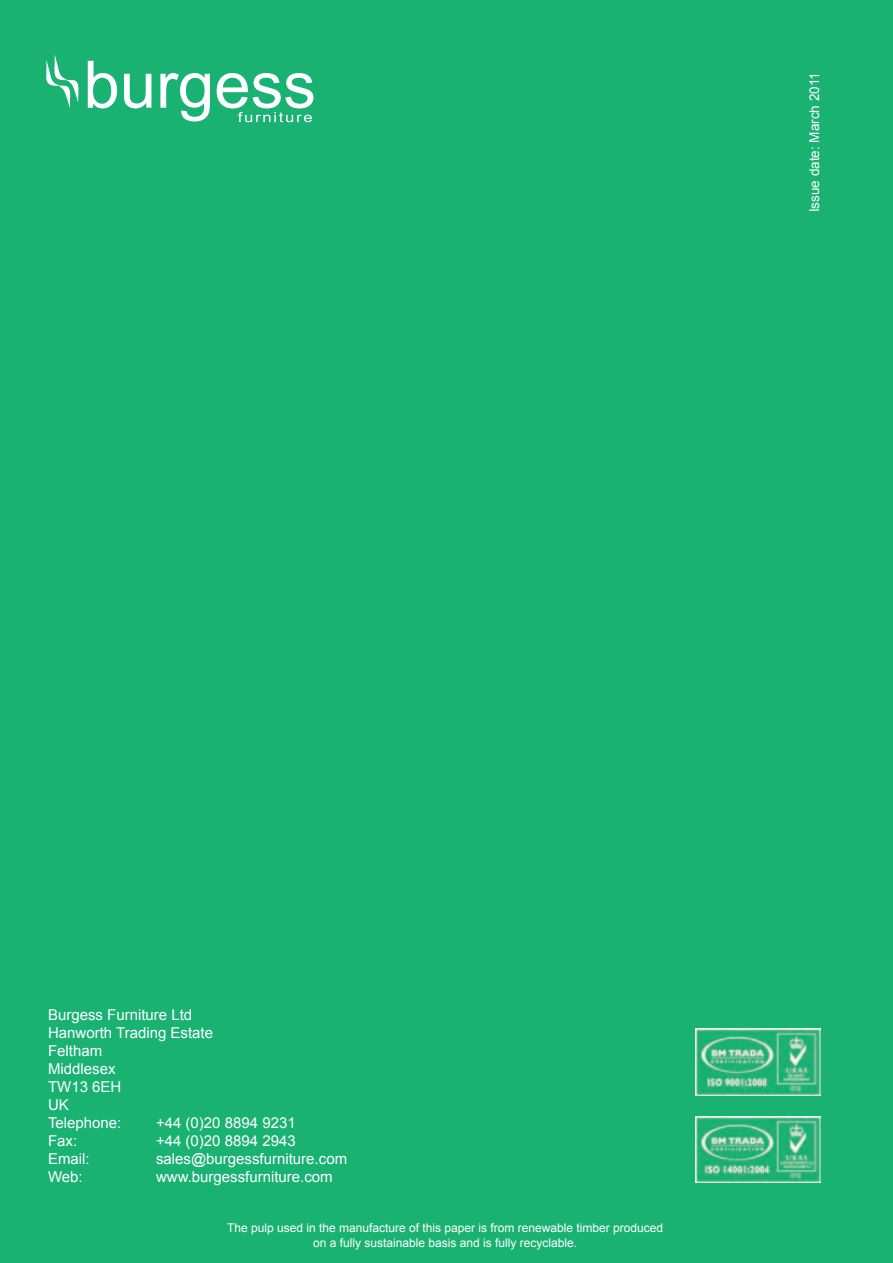
<style>
.page{position:relative;width:893px;height:1263px;background:#19b273}
.page>*{position:absolute;margin:0;border:0;box-sizing:border-box;transform-origin:0 0}
.t1{font:15px/18px "Arial";color:#fff}
.t2{font:13.5px "Arial";color:#fff}
.t3{font:12px/14.4px "Arial";color:#fff;text-align:center}
</style>
<div class="page">
<img style="left:695px;top:1116px;width:126px;height:67px">
<svg style="left:88px;top:61px;width:29px;height:47px"></svg>
<svg style="left:124px;top:74px;width:27px;height:34px"></svg>
<svg style="left:160px;top:73px;width:50px;height:48px"></svg>
<svg style="left:217px;top:73px;width:96px;height:49px"></svg>
<svg style="left:46px;top:55px;width:32px;height:53px"></svg>
<svg style="left:695px;top:1028px;width:126px;height:68px"></svg>
<img style="left:695px;top:1029px;width:126px;height:66px">
<p class="t2" style="left:806px;top:212px;width:142px;rotate:-90deg">Issue date: March 2011</p>
<p class="t1" style="left:48px;top:1005px;width:167px">Burgess Furniture Ltd<br>Hanworth Trading Estate<br>Feltham<br>Middlesex<br>TW13 6EH<br>UK<br>Telephone:</p>
<p class="t1" style="left:156px;top:1113px;width:141px">+44 (0)20 8894 9231</p>
<p class="t1" style="left:48px;top:1131px;width:31px">Fax:</p>
<p class="t1" style="left:156px;top:1131px;width:141px">+44 (0)20 8894 2943</p>
<p class="t1" style="left:48px;top:1149px;width:43px">Email:</p>
<p class="t1" style="left:156px;top:1149px;width:193px">sales@burgessfurniture.com</p>
<p class="t1" style="left:48px;top:1167px;width:36px">Web:</p>
<p class="t1" style="left:156px;top:1167px;width:178px">www.burgessfurniture.com</p>
<p class="t3" style="left:227px;top:1221px;width:438px">The pulp used in the manufacture of this paper is from renewable timber produced on a fully sustainable basis and is fully recyclable.</p>
</div>
